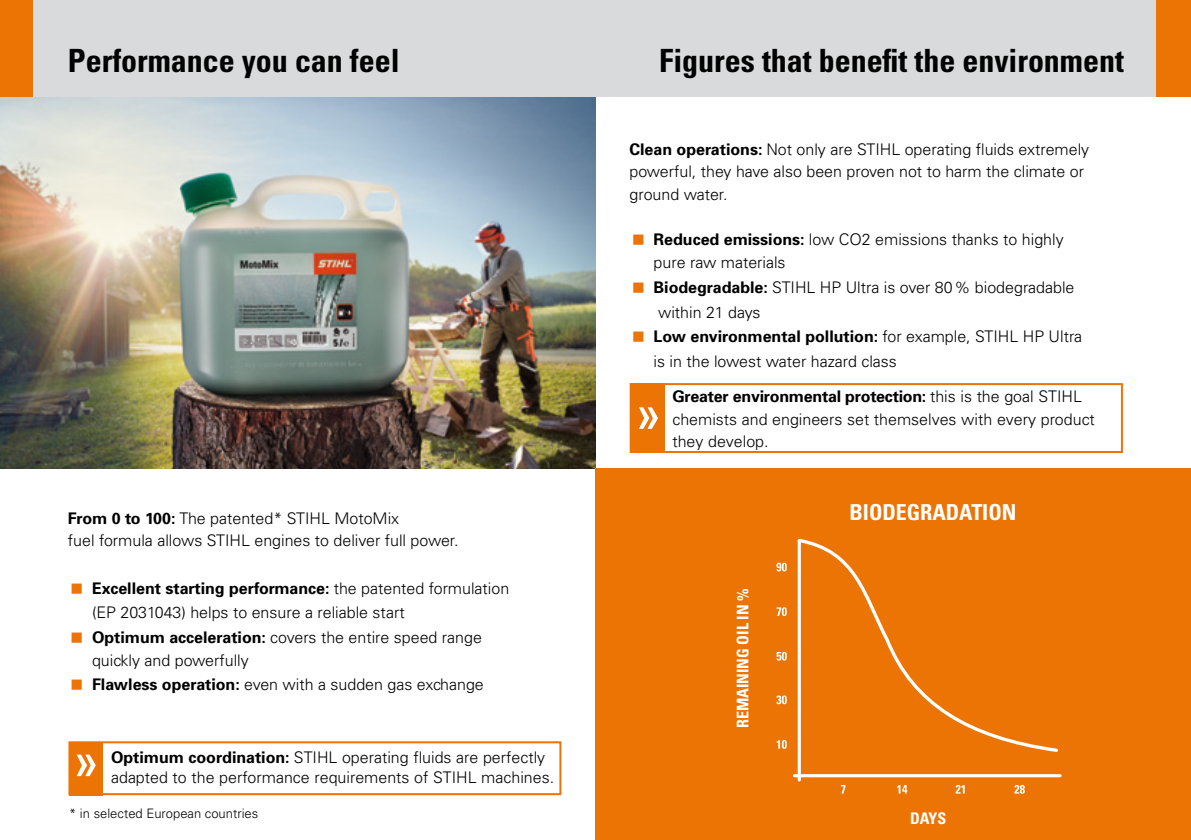
<style>
.page{position:relative;width:1191px;height:840px;background:#fff}
.page>*{position:absolute;margin:0;border:0;box-sizing:border-box;transform-origin:0 0}
.t1{font:55.2px "Univers";color:#fff}
.t2{font:700 condensed 32px "Univers";color:#000}
.t3{font:700 condensed 22px "Univers";color:#fff}
.t4{font:300 16px/22.6px "Univers";color:#000}
.t5{font:700 condensed 16px "Univers";color:#fff}
.t6{font:300 13px "Univers";color:#000}
.s1{font-weight:700}
</style>
<div class="page">
<img style="left:0;top:96px;width:595px;height:372px">
<div style="left:0;top:0;width:1190px;height:96px;background:#d9dadb"></div>
<div style="left:0;top:0;width:33px;height:96px;background:#ec7405"></div>
<div style="left:1156px;top:0;width:34px;height:96px;background:#ec7405"></div>
<div style="left:595px;top:468px;width:595px;height:371px;background:#ec7405"></div>
<div style="left:69px;top:741px;width:34px;height:53px;background:#ec7405"></div>
<div style="left:68px;top:740px;width:493px;height:54px;border:2px solid #ec7405"></div>
<div style="left:629px;top:383px;width:493px;height:70px;border:2px solid #ec7405"></div>
<div style="left:630px;top:383px;width:35px;height:70px;background:#ec7405"></div>
<svg style="left:776px;top:740px;width:10px;height:8px"></svg>
<svg style="left:776px;top:695px;width:10px;height:8px"></svg>
<svg style="left:776px;top:651px;width:10px;height:9px"></svg>
<svg style="left:776px;top:607px;width:10px;height:8px"></svg>
<svg style="left:776px;top:562px;width:10px;height:9px"></svg>
<svg style="left:841px;top:785px;width:4px;height:8px"></svg>
<svg style="left:897px;top:785px;width:10px;height:8px"></svg>
<svg style="left:955px;top:785px;width:9px;height:8px"></svg>
<svg style="left:1014px;top:785px;width:10px;height:8px"></svg>
<hr style="left:794px;top:773px;width:266px;height:3px;background:#fff">
<svg style="left:797px;top:753px;width:4px;height:26px"></svg>
<svg style="left:797px;top:538px;width:261px;height:215px"></svg>
<h2 class="t2" style="left:68px;top:41px;width:333px">Performance you can feel</h2>
<h2 class="t2" style="left:659px;top:41px;width:466px">Figures that benefit the environment</h2>
<p class="t4" style="left:68px;top:506px;width:392px"><span class="s1">From 0 to 100:</span> The patented* STIHL MotoMix<br>fuel formula allows STIHL engines to deliver full power.</p>
<p class="t4" style="left:92px;top:575px;width:419px;line-height:24.6px"><span class="s1">Excellent starting performance:</span> the patented formulation (EP 2031043) helps to ensure a reliable start<br><span class="s1">Optimum acceleration:</span> covers the entire speed range</p>
<p class="t4" style="left:92px;top:647px;width:393px;line-height:24.6px">quickly and powerfully<br><span class="s1">Flawless operation:</span> even with a sudden gas exchange</p>
<h1 class="t1" style="left:75px;top:725px;width:25px">››</h1>
<p class="t4" style="left:111px;top:746px;width:444px;line-height:20.4px"><span class="s1">Optimum coordination:</span> STIHL operating fluids are perfectly adapted to the performance requirements of STIHL machines.</p>
<p class="t6" style="left:69px;top:805px;width:191px">* in selected European countries</p>
<p class="t4" style="left:629px;top:137px;width:461px"><span class="s1">Clean operations:</span> Not only are STIHL operating fluids extremely powerful, they have also been proven not to harm the climate or ground water.</p>
<p class="t4" style="left:653px;top:228px;width:411px"><span class="s1">Reduced emissions:</span> low CO2 emissions thanks to highly pure raw materials</p>
<p class="t4" style="left:653px;top:274px;width:430px;line-height:24.6px"><span class="s1">Biodegradable:</span> STIHL HP Ultra is over 80% biodegradable within 21 days<br><span class="s1">Low environmental pollution:</span> for example, STIHL HP Ultra is in the lowest water hazard class</p>
<p class="t4" style="left:672px;top:384px;width:424px"><span class="s1">Greater environmental protection:</span> this is the goal STIHL chemists and engineers set themselves with every product they develop.</p>
<h1 class="t1" style="left:637px;top:378px;width:25px">››</h1>
<p class="t5" style="left:733px;top:727px;width:141px;rotate:-90deg">REMAINING OIL IN %</p>
<h3 class="t3" style="left:849px;top:498px;width:168px">BIODEGRADATION</h3>
<p class="t5" style="left:910px;top:808px;width:38px">DAYS</p>
</div>
